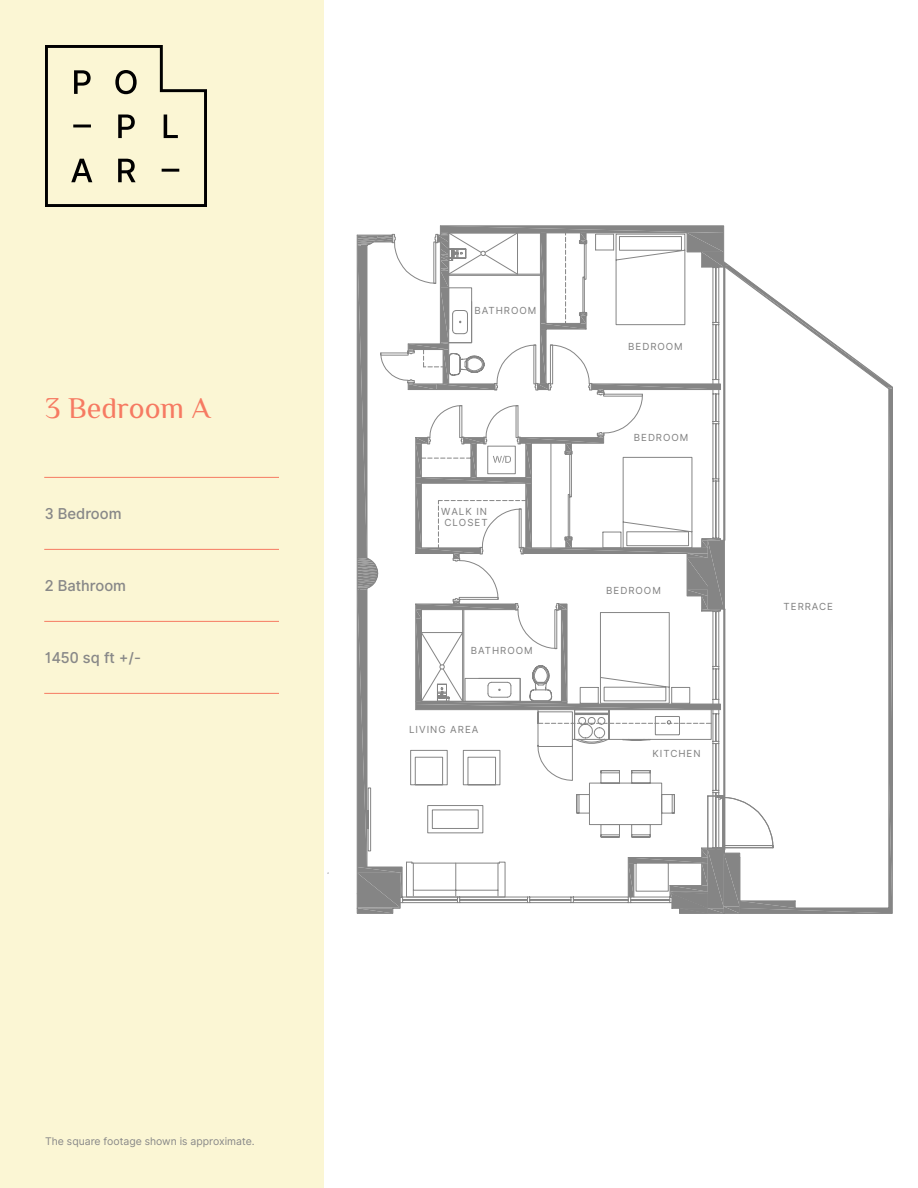
<style>
.page{position:relative;width:918px;height:1188px;background:#fff}
.page>*{position:absolute;margin:0;border:0;box-sizing:border-box;transform-origin:0 0}
.t1{font:30px "ZCOOL Xiao Wei";color:#f67a62}
.t2{font:500 15px "Inter UI";color:#888}
.t3{font:10.5px "Inter UI";color:#888}
.t4{font:9.75px/11.7px "Inter UI";letter-spacing:.1em;color:#7f7f7f;text-align:center}
</style>
<div class="page">
<div style="left:0;top:0;width:324px;height:1188px;background:#fbf6d4"></div>
<svg style="left:45px;top:45px;width:162px;height:162px"></svg>
<hr style="left:44px;top:549px;width:235px;height:1px;background:#f67a62">
<hr style="left:44px;top:621px;width:235px;height:1px;background:#f67a62">
<hr style="left:44px;top:693px;width:235px;height:1px;background:#f67a62">
<hr style="left:44px;top:477px;width:235px;height:1px;background:#f67a62">
<svg style="left:357px;top:226px;width:368px;height:687px"></svg>
<svg style="left:707px;top:261px;width:186px;height:653px"></svg>
<h1 class="t1" style="left:45px;top:392px;width:167px">3 Bedroom A</h1>
<h2 class="t2" style="left:45px;top:504px;width:78px">3 Bedroom</h2>
<h2 class="t2" style="left:45px;top:576px;width:83px">2 Bathroom</h2>
<h2 class="t2" style="left:45px;top:648px;width:98px">1450 sq ft +/-</h2>
<p class="t3" style="left:45px;top:1133px;width:211px">The square footage shown is approximate.</p>
<p class="t4" style="left:475px;top:304px;width:63px">BATHROOM</p>
<p class="t4" style="left:441px;top:505px;width:48px">WALK IN<br>CLOSET</p>
<p class="t4" style="left:471px;top:645px;width:63px">BATHROOM</p>
<p class="t4" style="left:409px;top:724px;width:71px">LIVING AREA</p>
<p class="t4" style="left:628px;top:340px;width:56px">BEDROOM</p>
<p class="t4" style="left:634px;top:431px;width:56px">BEDROOM</p>
<p class="t4" style="left:606px;top:585px;width:56px">BEDROOM</p>
<p class="t4" style="left:653px;top:748px;width:49px">KITCHEN</p>
<p class="t4" style="left:784px;top:600px;width:51px">TERRACE</p>
</div>
